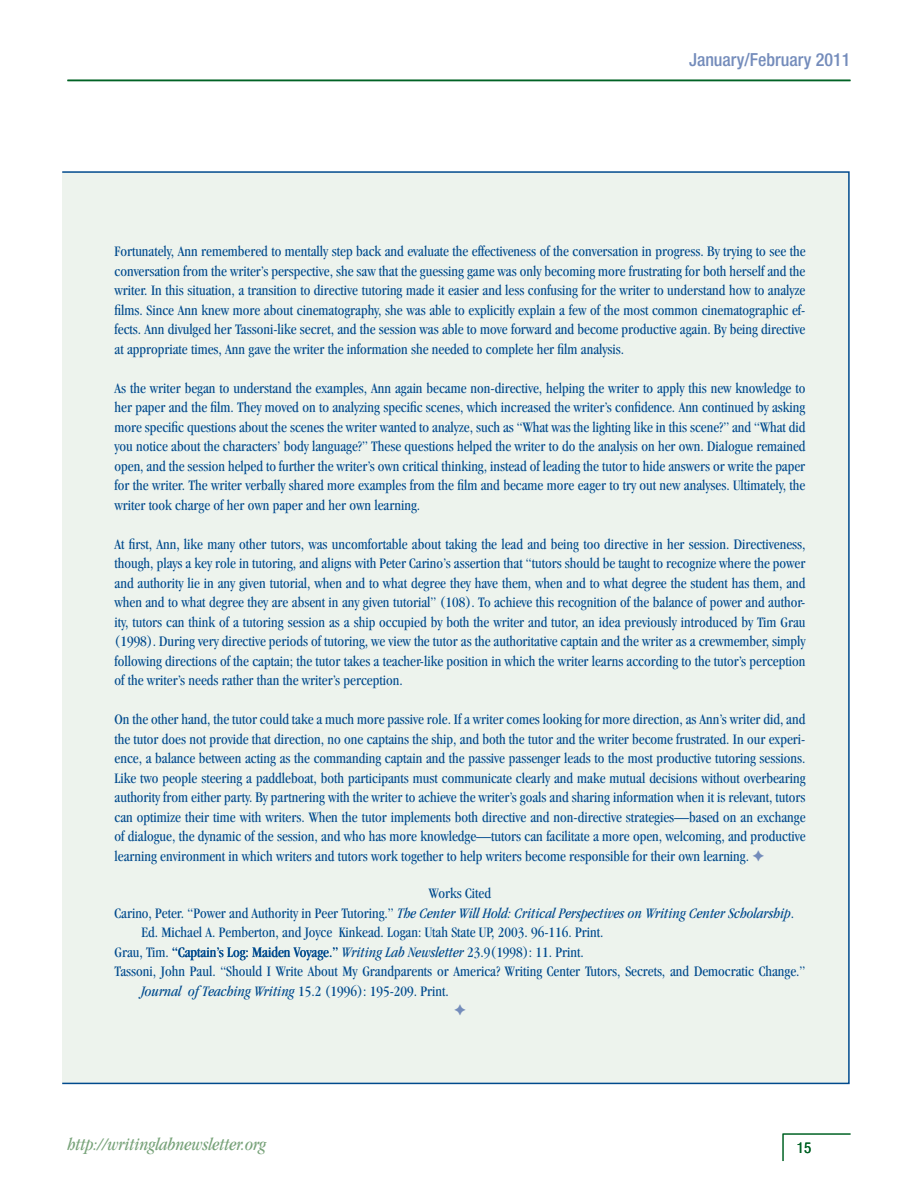
<style>
.page{position:relative;width:918px;height:1188px;background:#fff}
.page>*{position:absolute;margin:0;border:0;box-sizing:border-box;transform-origin:0 0}
.t1{font:italic condensed 18px "Garamond";color:#77a279}
.t2{font:500 condensed 18px "Helvetica Neue";color:#748cbb}
.Text{font:condensed 15px/19.5px "Garamond";color:#004a8d;text-align:justify}
.Text-2{font:italic condensed 15px "Garamond";color:#004a8d}
.t3{font:condensed 15px "Helvetica Neue";color:#006224}
.s1{font-style:normal}
.s2{font-style:italic}
</style>
<div class="page">
<div style="left:62px;top:172px;width:787px;height:911px;background:#edf3ed"></div>
<hr style="left:67px;top:80px;width:783px;height:1px;background:#006224">
<svg style="left:782px;top:1133px;width:69px;height:28px"></svg>
<p class="t2" style="left:689px;top:49px;width:163px">January/February 2011</p>
<p class="Text" style="left:115px;top:242px;width:693px">Fortunately, Ann remembered to mentally step back and evaluate the effectiveness of the conversation in progress. By trying to see the conversation from the writer’s perspective, she saw that the guessing game was only becoming more frustrating for both herself and the writer. In this situation, a transition to directive tutoring made it easier and less confusing for the writer to understand how to analyze films. Since Ann knew more about cinematography, she was able to explicitly explain a few of the most common cinematographic ef&shy;fects. Ann divulged her Tassoni-like secret, and the session was able to move forward and become productive again. By being directive at appropriate times, Ann gave the writer the information she needed to complete her film analysis.</p>
<p class="Text" style="left:115px;top:378px;width:693px">As the writer began to understand the examples, Ann again became non-directive, helping the writer to apply this new knowledge to her paper and the film. They moved on to analyzing specific scenes, which increased the writer’s confidence. Ann continued by asking more specific questions about the scenes the writer wanted to analyze, such as “What was the lighting like in this scene?” and “What did you notice about the characters’ body language?” These questions helped the writer to do the analysis on her own. Dialogue remained open, and the session helped to further the writer’s own critical thinking, instead of leading the tutor to hide answers or write the paper for the writer. The writer verbally shared more examples from the film and became more eager to try out new analyses. Ultimately, the writer took charge of her own paper and her own learning.</p>
<p class="Text" style="left:115px;top:534px;width:693px">At first, Ann, like many other tutors, was uncomfortable about taking the lead and being too directive in her session. Directiveness, though, plays a key role in tutoring, and aligns with Peter Carino’s assertion that “tutors should be taught to recognize where the power and authority lie in any given tutorial, when and to what degree they have them, when and to what degree the student has them, and when and to what degree they are absent in any given tutorial” (108). To achieve this recognition of the balance of power and author&shy;ity, tutors can think of a tutoring session as a ship occupied by both the writer and tutor, an idea previously introduced by Tim Grau (1998). During very directive periods of tutoring, we view the tutor as the authoritative captain and the writer as a crewmember, simply following directions of the captain; the tutor takes a teacher-like position in which the writer learns according to the tutor’s perception of the writer’s needs rather than the writer’s perception.</p>
<p class="Text" style="left:115px;top:710px;width:693px">On the other hand, the tutor could take a much more passive role. If a writer comes looking for more direction, as Ann’s writer did, and the tutor does not provide that direction, no one captains the ship, and both the tutor and the writer become frustrated. In our experi&shy;ence, a balance between acting as the commanding captain and the passive passenger leads to the most productive tutoring sessions.<br>Like two people steering a paddleboat, both participants must communicate clearly and make mutual decisions without overbearing authority from either party. By partnering with the writer to achieve the writer’s goals and sharing information when it is relevant, tutors can optimize their time with writers. When the tutor implements both directive and non-directive strategies—based on an exchange of dialogue, the dynamic of the session, and who has more knowledge—tutors can facilitate a more open, welcoming, and productive learning environment in which writers and tutors work together to help writers become responsible for their own learning.</p>
<p class="Text" style="left:429px;top:884px;width:64px">Works Cited</p>
<p class="Text-2" style="left:115px;top:905px;width:681px"><span class="s1">Carino, Peter. “Power and Authority in Peer Tutoring.”</span> The Center Will Hold: Critical Perspectives on Writing Center Scholarship<span class="s1">.</span></p>
<p class="Text" style="left:142px;top:923px;width:463px">Ed. Michael A. Pemberton, and Joyce Kinkead. Logan: Utah State UP, 2003. 96-116. Print.</p>
<p class="Text" style="left:115px;top:942px;width:471px">Grau, Tim. “Captain’s Log: Maiden Voyage.” <span class="s2">Writing Lab Newsletter</span> 23.9(1998): 11. Print.</p>
<p class="Text" style="left:142px;top:962px;width:665px;text-indent:-27px">Tassoni, John Paul. “Should I Write About My Grandparents or America? Writing Center Tutors, Secrets, and Democratic Change.”<br><span class="s2">Journal of Teaching Writing</span> 15.2 (1996): 195-209. Print.</p>
<p class="t1" style="left:68px;top:1135px;width:200px">http://writinglabnewsletter.org</p>
<p class="t3" style="left:797px;top:1139px;width:16px">15</p>
</div>
